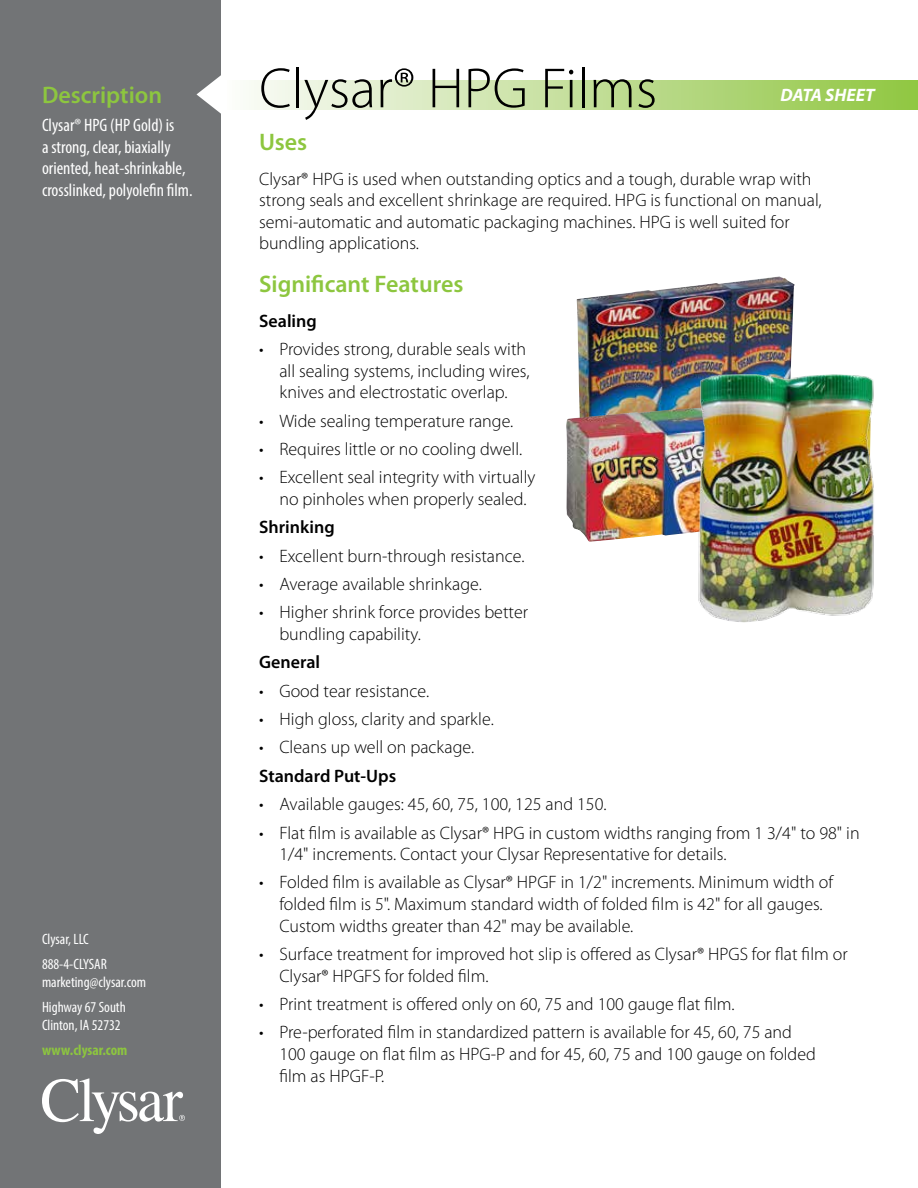
<style>
.page{position:relative;width:918px;height:1188px;background:#fff}
.page>*{position:absolute;margin:0;border:0;box-sizing:border-box;transform-origin:0 0}
.t1{font:300 57px "Myriad Pro";color:#000}
.t2{font:600 24px "Myriad Pro";color:#8dc63f}
.t3{font:300 18px/21.6px "Myriad Pro";color:#000}
.t4{font:condensed 18px/21.6px "Myriad Pro";color:#fff}
.t5{font:600 18px "Myriad Pro";color:#000}
.t6{font:italic 700 18px "Myriad Pro";color:#fff}
.t7{font:condensed 15px/24.8px "Myriad Pro";color:#fff}
.t8{font:700 condensed 15px "Myriad Pro";color:#8dc63f}
</style>
<div class="page">
<div style="left:220px;top:80px;width:698px;height:29px;background:linear-gradient(to right,#fcfcfb,#90c542)"></div>
<div style="left:0;top:0;width:220px;height:1188px;background:#727476"></div>
<svg style="left:42px;top:1078px;width:143px;height:56px"></svg>
<svg style="left:196px;top:70px;width:31px;height:48px"></svg>
<img style="left:577px;top:276px;width:218px;height:122px">
<img style="left:566px;top:398px;width:69px;height:144px">
<img style="left:635px;top:347px;width:239px;height:276px">
<h2 class="t2" style="left:42px;top:79px;width:122px">Description</h2>
<p class="t4" style="left:42px;top:114px;width:152px">Clysar® HPG (HP Gold) is<br>a strong, clear, biaxially oriented, heat-shrinkable, crosslinked, polyolefin film.</p>
<p class="t7" style="left:42px;top:927px;width:66px">Clysar, LLC<br>888-4-CLYSAR</p>
<p class="t7" style="left:42px;top:970px;width:106px">marketing@clysar.com<br>Highway 67 South</p>
<p class="t7" style="left:42px;top:1012px;width:80px">Clinton, IA 52732</p>
<p class="t8" style="left:42px;top:1040px;width:87px">www.clysar.com</p>
<h1 class="t1" style="left:259px;top:54px;width:400px">Clysar® HPG Films</h1>
<p class="t6" style="left:780px;top:84px;width:96px">DATA SHEET</p>
<h2 class="t2" style="left:259px;top:126px;width:50px">Uses</h2>
<p class="t3" style="left:259px;top:168px;width:564px">Clysar® HPG is used when outstanding optics and a tough, durable wrap with strong seals and excellent shrinkage are required. HPG is functional on manual, semi-automatic and automatic packaging machines. HPG is well suited for bundling applications.</p>
<h2 class="t2" style="left:259px;top:268px;width:206px">Significant Features</h2>
<p class="t5" style="left:259px;top:309px;width:59px">Sealing</p>
<p class="t3" style="left:279px;top:338px;width:252px;text-indent:-20px">• Provides strong, durable seals with all sealing systems, including wires, knives and electrostatic overlap.</p>
<p class="t3" style="left:259px;top:410px;width:256px">• Wide sealing temperature range.</p>
<p class="t3" style="left:259px;top:438px;width:265px">• Requires little or no cooling dwell.</p>
<p class="t3" style="left:279px;top:467px;width:258px;text-indent:-20px">• Excellent seal integrity with virtually no pinholes when properly sealed.</p>
<p class="t5" style="left:259px;top:516px;width:77px">Shrinking</p>
<p class="t3" style="left:259px;top:545px;width:267px">• Excellent burn-through resistance.</p>
<p class="t3" style="left:259px;top:573px;width:224px">• Average available shrinkage.</p>
<p class="t3" style="left:279px;top:602px;width:250px;text-indent:-20px">• Higher shrink force provides better bundling capability.</p>
<p class="t5" style="left:259px;top:651px;width:62px">General</p>
<p class="t3" style="left:259px;top:680px;width:172px">• Good tear resistance.</p>
<p class="t3" style="left:259px;top:708px;width:236px">• High gloss, clarity and sparkle.</p>
<p class="t3" style="left:259px;top:737px;width:217px">• Cleans up well on package.</p>
<p class="t5" style="left:259px;top:764px;width:139px">Standard Put-Ups</p>
<p class="t3" style="left:259px;top:793px;width:349px">• Available gauges: 45, 60, 75, 100, 125 and 150.</p>
<p class="t3" style="left:279px;top:822px;width:582px;text-indent:-20px">• Flat film is available as Clysar® HPG in custom widths ranging from 1 3/4" to 98" in<br>1/4" increments. Contact your Clysar Representative for details.</p>
<p class="t3" style="left:279px;top:872px;width:555px;text-indent:-20px">• Folded film is available as Clysar® HPGF in 1/2" increments. Minimum width of folded film is 5". Maximum standard width of folded film is 42" for all gauges.<br>Custom widths greater than 42" may be available.</p>
<p class="t3" style="left:279px;top:943px;width:570px;text-indent:-20px">• Surface treatment for improved hot slip is offered as Clysar® HPGS for flat film or<br>Clysar® HPGFS for folded film.</p>
<p class="t3" style="left:259px;top:993px;width:477px">• Print treatment is offered only on 60, 75 and 100 gauge flat film.</p>
<p class="t3" style="left:279px;top:1021px;width:538px;text-indent:-20px">• Pre-perforated film in standardized pattern is available for 45, 60, 75 and<br>100 gauge on flat film as HPG-P and for 45, 60, 75 and 100 gauge on folded film as HPGF-P.</p>
</div>
